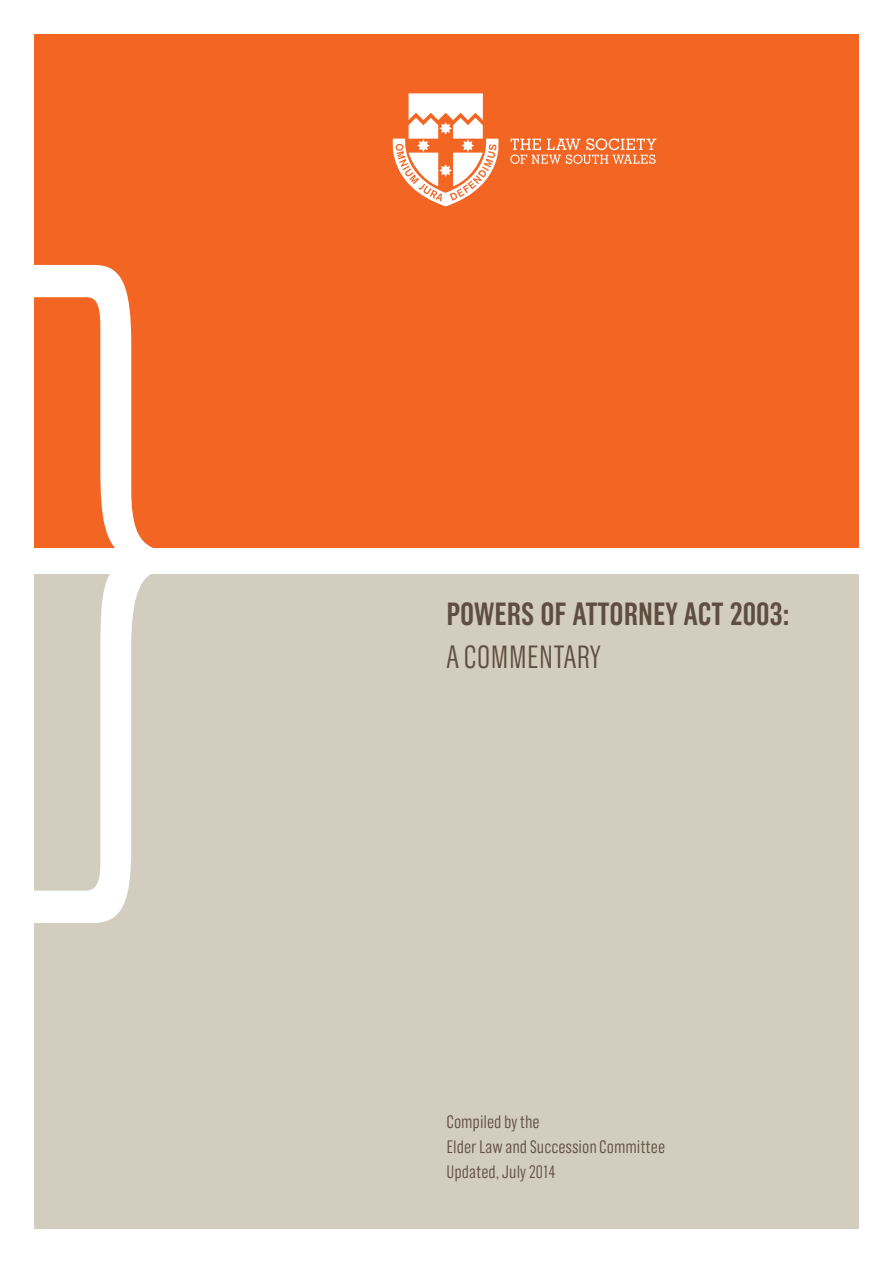
<style>
.page{position:relative;width:893px;height:1263px;background:#fff}
.page>*{position:absolute;margin:0;border:0;box-sizing:border-box;transform-origin:0 0}
.t1{font:600 32.1px "Grotzec Head Condensed";color:#5e4d42}
.t2{font:300 32.1px "Grotzec Head Condensed";color:#5e4d42}
.t3{font:300 18px/25px "Grotzec Head Condensed";color:#5e4d42}
</style>
<div class="page">
<div style="left:34px;top:573px;width:825px;height:656px;background:#d2cdbe"></div>
<div style="left:34px;top:34px;width:825px;height:514px;background:#f26522"></div>
<svg style="left:34px;top:265px;width:119px;height:658px"></svg>
<svg style="left:392px;top:93px;width:264px;height:113px"></svg>
<h1 class="t1" style="left:446px;top:596px;width:344px">POWERS OF ATTORNEY ACT 2003:</h1>
<h1 class="t2" style="left:446px;top:638px;width:156px">A COMMENTARY</h1>
<p class="t3" style="left:446px;top:1109px;width:220px">Compiled by the<br>Elder Law and Succession Committee<br>Updated, July 2014</p>
</div>
